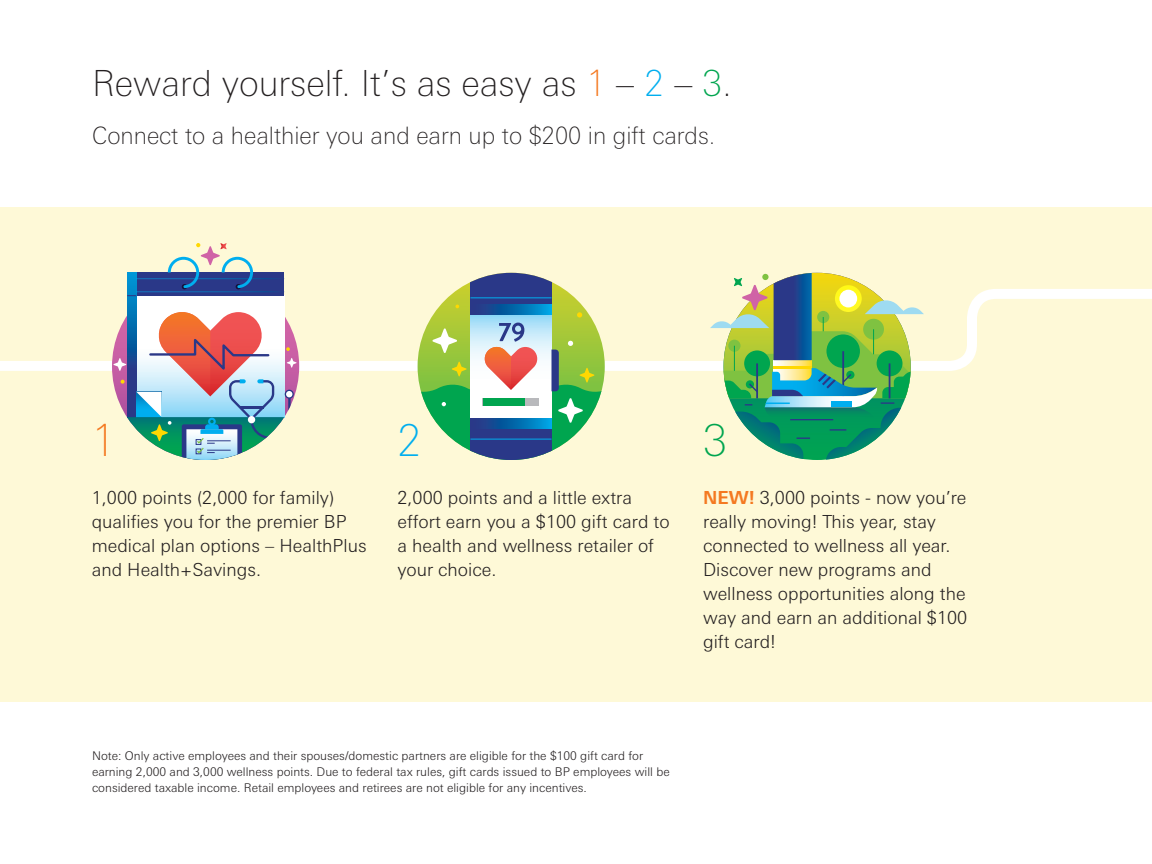
<style>
.page{position:relative;width:1152px;height:864px;background:#fff}
.page>*{position:absolute;margin:0;border:0;box-sizing:border-box;transform-origin:0 0}
.t1{font:100 44px "Univers Next Pro";color:#f47921}
.t2{font:100 44px "Univers Next Pro";color:#00aeef}
.t3{font:100 44px "Univers Next Pro";color:#00a54f}
.t4{font:100 36px "Univers Next Pro";color:#231f20}
.Text{font:100 24px "Univers Next Pro";color:#231f20}
.Text-2{font:300 18px/24px "Univers Next Pro";color:#231f20}
.Text-3{font:300 12px/16px "Univers Next Pro";color:#231f20}
.s1{color:#f47921}
.s2{color:#00aeef}
.s3{color:#00a54f}
.s4{font-weight:700;color:#f47921}
</style>
<div class="page">
<div style="left:0;top:207px;width:1152px;height:495px;background:#fef9d7"></div>
<svg style="left:0;top:284px;width:1152px;height:90px"></svg>
<div style="left:136px;top:296px;width:148px;height:121px;background:#fff"></div>
<div style="left:136px;top:272px;width:148px;height:24px;background:#2a3888"></div>
<svg style="left:127px;top:272px;width:9px;height:38px"></svg>
<hr style="left:136px;top:278px;width:148px;height:1px;background:#fff">
<hr style="left:136px;top:291px;width:148px;height:1px;background:#fff">
<svg style="left:168px;top:243px;width:85px;height:46px"></svg>
<svg style="left:113px;top:310px;width:184px;height:150px"></svg>
<div style="left:418px;top:273px;width:187px;height:187px;background:#c0cd30;border-radius:94px"></div>
<div style="left:470px;top:273px;width:82px;height:187px;background:#2a3888"></div>
<hr style="left:470px;top:297px;width:82px;height:1px;background:#00aeef">
<svg style="left:418px;top:305px;width:187px;height:155px"></svg>
<svg style="left:710px;top:273px;width:214px;height:187px"></svg>
<div style="left:762px;top:274px;width:7px;height:6px;background:#7fc241;border-radius:50%"></div>
<h2 class="t4" style="left:92px;top:63px;width:642px">Reward yourself. It’s as easy as <span class="s1">1</span> – <span class="s2">2</span> – <span class="s3">3</span>.</h2>
<p class="Text" style="left:92px;top:122px;width:625px">Connect to a healthier you and earn up to $200 in gift cards.</p>
<h2 class="t1" style="left:92px;top:415px;width:26px">1</h2>
<p class="Text-2" style="left:92px;top:486px;width:276px">1,000 points (2,000 for family) qualifies you for the premier BP medical plan options – HealthPlus and Health+Savings.</p>
<h2 class="t2" style="left:397px;top:415px;width:26px">2</h2>
<p class="Text-2" style="left:397px;top:486px;width:274px">2,000 points and a little extra effort earn you a $100 gift card to a health and wellness retailer of your choice.</p>
<h2 class="t3" style="left:703px;top:415px;width:26px">3</h2>
<p class="Text-2" style="left:703px;top:486px;width:266px"><span class="s4">NEW!</span> 3,000 points - now you’re really moving! This year, stay connected to wellness all year.<br>Discover new programs and wellness opportunities along the way and earn an additional $100 gift card!</p>
<p class="Text-3" style="left:92px;top:748px;width:579px">Note: Only active employees and their spouses/domestic partners are eligible for the $100 gift card for earning 2,000 and 3,000 wellness points. Due to federal tax rules, gift cards issued to BP employees will be considered taxable income. Retail employees and retirees are not eligible for any incentives.</p>
</div>
